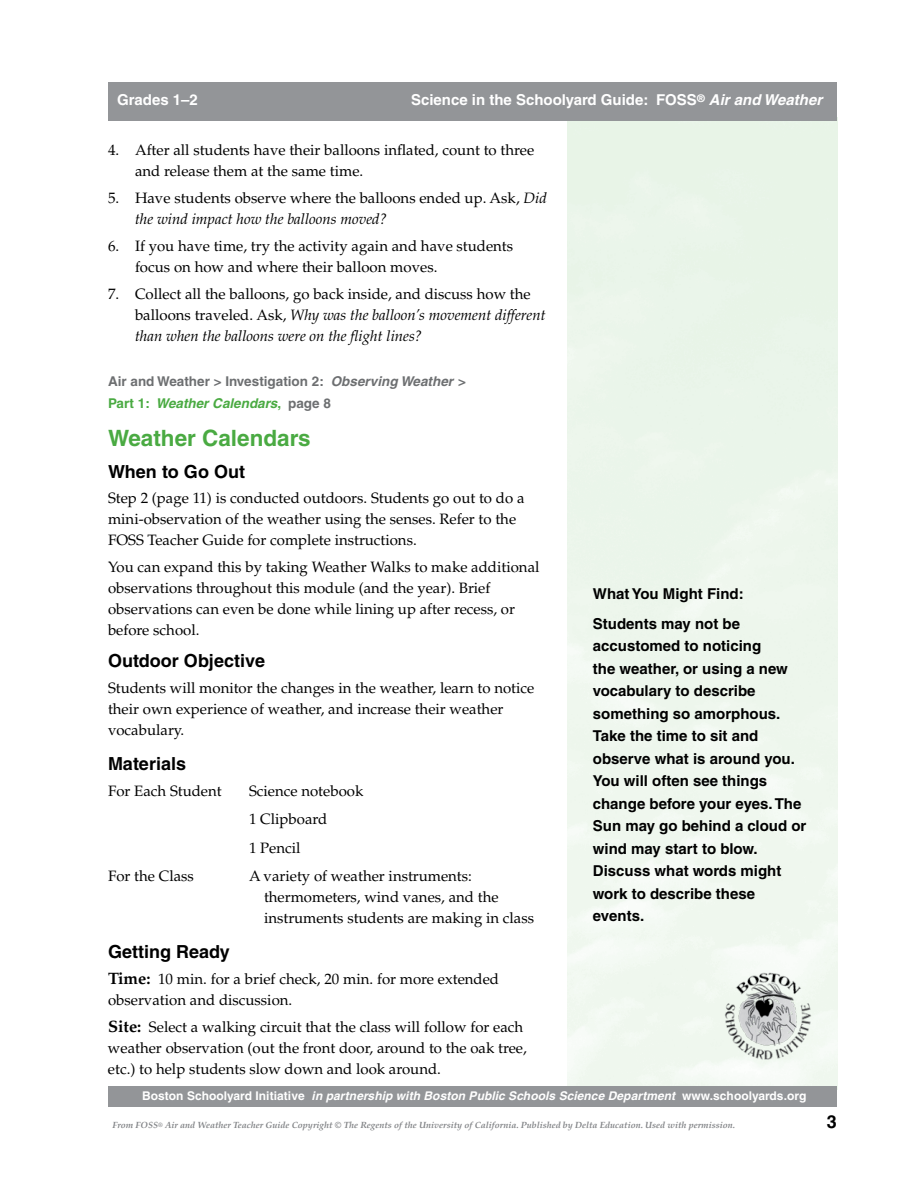
<style>
.page{position:relative;width:918px;height:1188px;background:#fff}
.page>*{position:absolute;margin:0;border:0;box-sizing:border-box;transform-origin:0 0}
.t1{font:700 22.5px "Helvetica";color:#4aaa42}
.t2{font:700 18px "Helvetica";color:#000}
.t3{font:15px/21px "Palatino";color:#000}
.t4{font:700 15px/22.5px "Helvetica";color:#000}
.t5{font:italic 15px/21px "Palatino";color:#000}
.t6{font:700 15px "Helvetica";color:#fff}
.t7{font:700 13.5px/22.5px "Helvetica";color:#6d6f71}
.t8{font:italic 700 12px "Helvetica";letter-spacing:.005em;color:#fff}
.t9{font:italic 700 9px "Palatino";color:#808285}
.s1{font-style:italic}
.s2{font-style:normal}
.s3{color:#4aaa42}
.s4{font-style:italic;color:#4aaa42}
.s5{font-weight:700;font-size:16.5px}
</style>
<div class="page">
<div style="left:108px;top:1086px;width:729px;height:20px;background:#939598"></div>
<div style="left:108px;top:82px;width:729px;height:39px;background:#939598"></div>
<img style="left:722px;top:971px;width:92px;height:91px">
<p class="t6" style="left:117px;top:90px;width:82px">Grades 1–2</p>
<p class="t6" style="left:411px;top:90px;width:413px">Science in the Schoolyard Guide: FOSS<sup>®</sup> <span class="s1">Air and Weather</span></p>
<p class="t3" style="left:135px;top:139px;width:401px;text-indent:-27px">4. After all students have their balloons inflated, count to three and release them at the same time.</p>
<p class="t3" style="left:135px;top:187px;width:413px;text-indent:-27px">5. Have students observe where the balloons ended up. Ask, <span class="s1">Did the wind impact how the balloons moved?</span></p>
<p class="t3" style="left:135px;top:235px;width:380px;text-indent:-27px">6. If you have time, try the activity again and have students focus on how and where their balloon moves.</p>
<p class="t5" style="left:135px;top:283px;width:412px;text-indent:-27px"><span class="s2">7. Collect all the balloons, go back inside, and discuss how the balloons traveled. Ask,</span> Why was the balloon’s movement different than when the balloons were on the flight lines?</p>
<p class="t7" style="left:108px;top:370px;width:360px">Air and Weather &gt; Investigation 2: <span class="s1">Observing Weather</span> &gt;<br><span class="s3">Part 1:</span> <span class="s4">Weather Calendars</span><span class="s3">,</span> page 8</p>
<h1 class="t1" style="left:108px;top:424px;width:204px">Weather Calendars</h1>
<p class="t2" style="left:108px;top:461px;width:138px">When to Go Out</p>
<p class="t3" style="left:108px;top:488px;width:418px">Step 2 (page 11) is conducted outdoors. Students go out to do a mini‑observation of the weather using the senses. Refer to the<br>FOSS Teacher Guide for complete instructions.</p>
<p class="t3" style="left:108px;top:557px;width:433px">You can expand this by taking Weather Walks to make additional observations throughout this module (and the year). Brief observations can even be done while lining up after recess, or before school.</p>
<p class="t2" style="left:108px;top:650px;width:159px">Outdoor Objective</p>
<p class="t3" style="left:108px;top:678px;width:428px">Students will monitor the changes in the weather, learn to notice their own experience of weather, and increase their weather vocabulary.</p>
<p class="t2" style="left:108px;top:753px;width:80px">Materials</p>
<p class="t3" style="left:108px;top:780px;width:115px">For Each Student</p>
<p class="t3" style="left:249px;top:776px;width:116px;line-height:28.5px">Science notebook<br>1 Clipboard<br>1 Pencil</p>
<p class="t3" style="left:108px;top:866px;width:87px">For the Class</p>
<p class="t3" style="left:264px;top:866px;width:272px;text-indent:-15px">A variety of weather instruments: thermometers, wind vanes, and the instruments students are making in class</p>
<p class="t2" style="left:108px;top:941px;width:123px">Getting Ready</p>
<p class="t3" style="left:108px;top:968px;width:393px"><span class="s5">Time:</span> 10 min. for a brief check, 20 min. for more extended observation and discussion.</p>
<p class="t3" style="left:108px;top:1016px;width:420px"><span class="s5">Site:</span> Select a walking circuit that the class will follow for each weather observation (out the front door, around to the oak tree, etc.) to help students slow down and look around.</p>
<p class="t4" style="left:593px;top:578px;width:152px;line-height:30px">What You Might Find:<br>Students may not be</p>
<p class="t4" style="left:593px;top:634px;width:215px">accustomed to noticing<br>the weather, or using a new vocabulary to describe something so amorphous.<br>Take the time to sit and observe what is around you.<br>You will often see things change before your eyes. The<br>Sun may go behind a cloud or wind may start to blow.<br>Discuss what words might work to describe these events.</p>
<p class="t8" style="left:142px;top:1088px;width:666px"><span class="s2">Boston Schoolyard Initiative</span> in partnership with Boston Public Schools Science Department <span class="s2">www.schoolyards.org</span></p>
<p class="t9" style="left:112px;top:1120px;width:624px">From FOSS<sup>®</sup> Air and Weather Teacher Guide Copyright © The Regents of the University of California. Published by Delta Education. Used with permission.</p>
<p class="t2" style="left:827px;top:1111px;width:12px">3</p>
</div>
